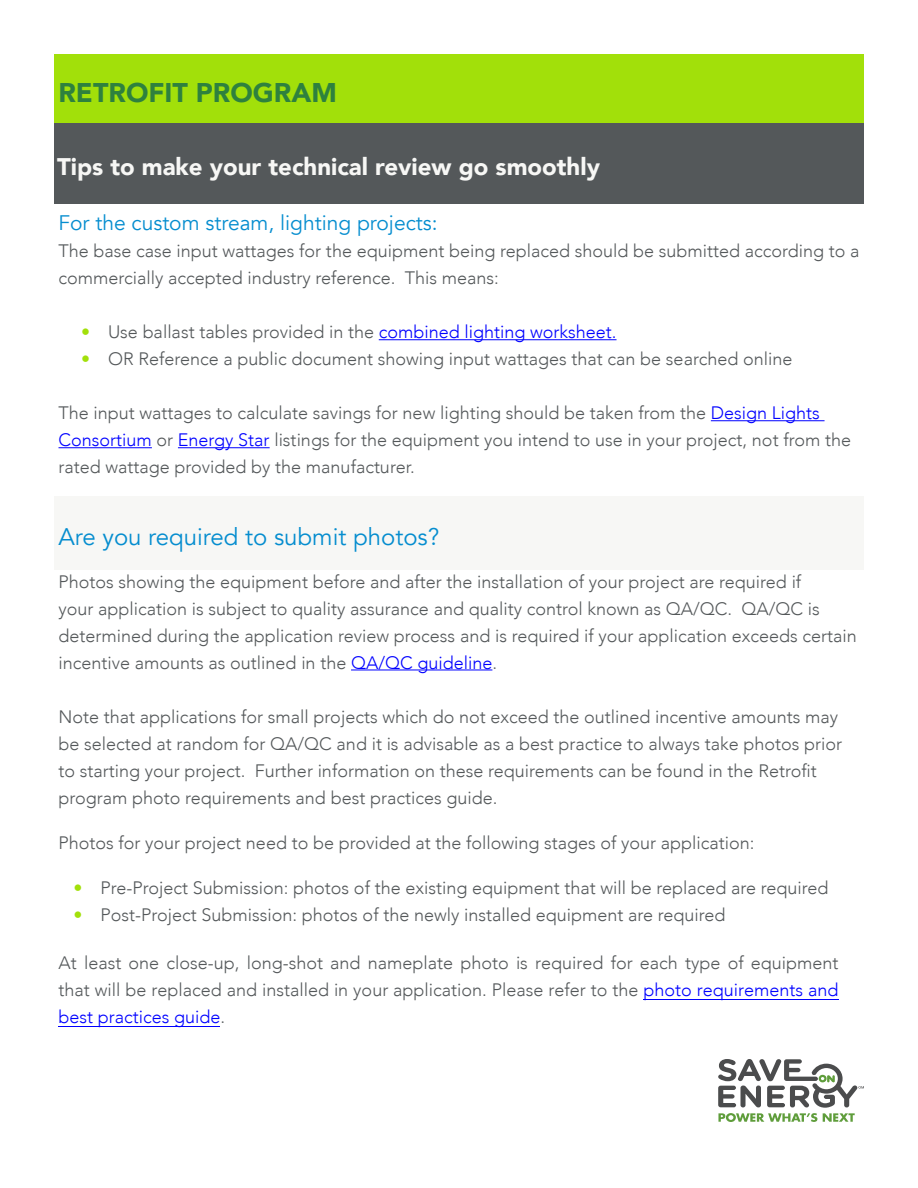
<style>
.page{position:relative;width:918px;height:1188px;background:#fff}
.page>*{position:absolute;margin:0;border:0;box-sizing:border-box;transform-origin:0 0}
.t1{font:900 27px "Avenir";color:#2e813e}
.t2{font:900 24px "Avenir";color:#f7f7f5}
.t3{font:24px "Avenir";color:#058dcf}
.t4{font:21px "Avenir";color:#058dcf}
.t5{font:300 18px/27px "Avenir";color:#54585a}
.s1{font-weight:400;color:#a2e00a}
.s2{color:#00f}
</style>
<div class="page">
<hr style="left:351px;top:670px;width:141px;height:1px;background:#00f">
<div style="left:54px;top:496px;width:810px;height:74px;background:#f7f7f5"></div>
<div style="left:54px;top:122px;width:810px;height:81px;background:#54585a"></div>
<div style="left:54px;top:54px;width:810px;height:68px;background:#a2e00a"></div>
<svg style="left:718px;top:1059px;width:146px;height:63px"></svg>
<hr style="left:379px;top:339px;width:238px;height:1px;background:#00f">
<hr style="left:711px;top:420px;width:114px;height:1px;background:#00f">
<hr style="left:58px;top:447px;width:94px;height:1px;background:#00f">
<hr style="left:178px;top:447px;width:92px;height:1px;background:#00f">
<hr style="left:644px;top:999px;width:195px;height:1px;background:#00f">
<hr style="left:58px;top:1026px;width:162px;height:1px;background:#00f">
<p class="t1" style="left:58px;top:69px;width:280px">RETROFIT PROGRAM</p>
<p class="t2" style="left:57px;top:146px;width:545px">Tips to make your technical review go smoothly</p>
<p class="t4" style="left:58px;top:211px;width:381px">For the custom stream, lighting projects:</p>
<p class="t5" style="left:58px;top:238px;width:803px">The base case input wattages for the equipment being replaced should be submitted according to a commercially accepted industry reference. This means:</p>
<p class="t5" style="left:81px;top:319px;width:537px"><span class="s1">•</span> Use ballast tables provided in the <span class="s2">combined lighting worksheet.</span></p>
<p class="t5" style="left:81px;top:346px;width:713px"><span class="s1">•</span> OR Reference a public document showing input wattages that can be searched online</p>
<p class="t5" style="left:58px;top:400px;width:794px">The input wattages to calculate savings for new lighting should be taken from the <span class="s2">Design Lights<br>Consortium</span> or <span class="s2">Energy Star</span> listings for the equipment you intend to use in your project, not from the rated wattage provided by the manufacturer.</p>
<p class="t3" style="left:58px;top:522px;width:382px">Are you required to submit photos?</p>
<p class="t5" style="left:58px;top:568px;width:800px">Photos showing the equipment before and after the installation of your project are required if<br>your application is subject to quality assurance and quality control known as QA/QC. QA/QC is determined during the application review process and is required if your application exceeds certain incentive amounts as outlined in the <span class="s2">QA/QC guideline</span>.</p>
<p class="t5" style="left:58px;top:703px;width:785px">Note that applications for small projects which do not exceed the outlined incentive amounts may be selected at random for QA/QC and it is advisable as a best practice to always take photos prior to starting your project. Further information on these requirements can be found in the Retrofit program photo requirements and best practices guide.</p>
<p class="t5" style="left:58px;top:829px;width:698px">Photos for your project need to be provided at the following stages of your application:</p>
<p class="t5" style="left:74px;top:874px;width:757px"><span class="s1">•</span> Pre-Project Submission: photos of the existing equipment that will be replaced are required</p>
<p class="t5" style="left:74px;top:901px;width:653px"><span class="s1">•</span> Post-Project Submission: photos of the newly installed equipment are required</p>
<p class="t5" style="left:58px;top:950px;width:782px;text-align:justify">At least one close-up, long-shot and nameplate photo is required for each type of equipment that will be replaced and installed in your application. Please refer to the <span class="s2">photo requirements and best practices guide</span>.</p>
</div>
